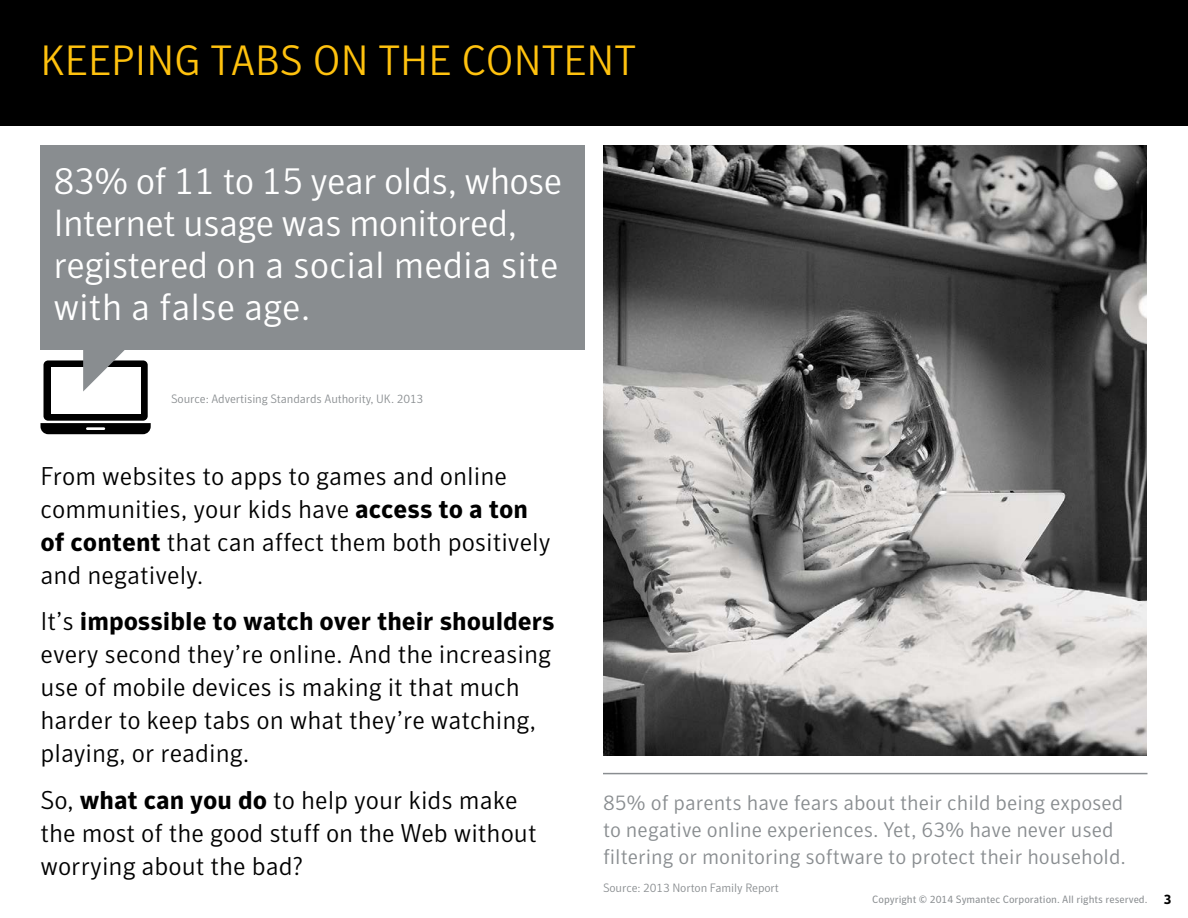
<style>
.page{position:relative;width:1188px;height:918px;background:#fff}
.page>*{position:absolute;margin:0;border:0;box-sizing:border-box;transform-origin:0 0}
.t1{font:300 42px "Symantec Sans";color:#ffc20e}
.t2{font:300 37.5px/42px "Symantec Sans";letter-spacing:-.02em;color:#fff}
.t3{font:300 25.5px/33px "Symantec Sans";color:#000}
.t4{font:300 21px/27px "Symantec Sans";color:#898d90}
.t5{font:300 12px "Symantec Sans";letter-spacing:-.01em;color:#898d90}
.t6{font:10.5px "Symantec Sans";color:#898d90}
.s1{font-weight:700}
.s2{font-weight:700;font-size:13.5px;color:#000}
</style>
<div class="page">
<div style="left:0;top:0;width:1188px;height:125px;background:#000"></div>
<div style="left:40px;top:146px;width:544px;height:204px;background:#898d90"></div>
<div style="left:44px;top:360px;width:104px;height:61px;background:#000;border-radius:5px"></div>
<svg style="left:40px;top:423px;width:111px;height:11px"></svg>
<hr style="left:86px;top:427px;width:19px;height:3px;background:#fff">
<div style="left:51px;top:367px;width:90px;height:47px;background:#fff"></div>
<svg style="left:83px;top:350px;width:47px;height:42px"></svg>
<img style="left:603px;top:146px;width:544px;height:610px">
<hr style="left:603px;top:773px;width:545px;height:1px;background:#898d90">
<h1 class="t1" style="left:40px;top:36px;width:597px">KEEPING TABS ON THE CONTENT</h1>
<h2 class="t2" style="left:53px;top:160px;width:510px">83% of 11 to 15 year olds, whose<br>Internet usage was monitored, registered on a social media site with a false age.</h2>
<p class="t5" style="left:171px;top:392px;width:254px">Source: Advertising Standards Authority, UK. 2013</p>
<p class="t3" style="left:40px;top:459px;width:512px">From websites to apps to games and online communities, your kids have <span class="s1">access to a ton of content</span> that can affect them both positively and negatively.</p>
<p class="t3" style="left:40px;top:605px;width:516px">It’s <span class="s1">impossible to watch over their shoulders </span>every second they’re online. And the increasing use of mobile devices is making it that much harder to keep tabs on what they’re watching, playing, or reading.</p>
<p class="t3" style="left:40px;top:783px;width:498px">So, <span class="s1">what can you do</span> to help your kids make the most of the good stuff on the Web without worrying about the bad?</p>
<p class="t4" style="left:603px;top:789px;width:524px">85% of parents have fears about their child being exposed to negative online experiences. Yet, 63% have never used filtering or monitoring software to protect their household.</p>
<p class="t5" style="left:603px;top:881px;width:177px">Source: 2013 Norton Family Report</p>
<p class="t6" style="left:872px;top:893px;width:300px">Copyright © 2014 Symantec Corporation. All rights reserved. <span class="s2">3</span></p>
</div>
